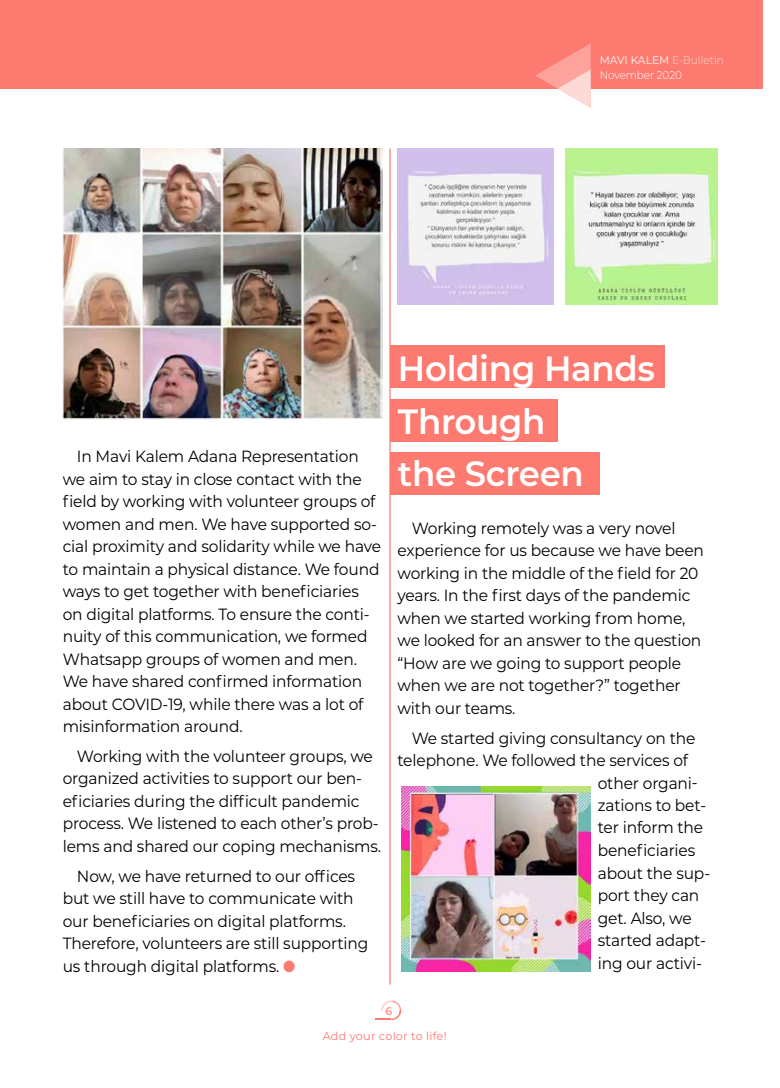
<style>
.page{position:relative;width:780px;height:1088px;background:#fff}
.page>*{position:absolute;margin:0;border:0;box-sizing:border-box;transform-origin:0 0}
.t1{font:600 35px/52.5px "Montserrat";letter-spacing:-.01em;color:#fff}
.t2{font:16.25px/22.5px "Montserrat";letter-spacing:-.01em;color:#000;scale:.95 1}
.t3{font:300 11.25px/14.9px "Montserrat";color:#fff;scale:.92 1}
.t4{font:11.25px "Montserrat";letter-spacing:.02em;color:#fd7a70}
.t5{font:500 10.88px "Montserrat";color:#fd7a70}
.s1{font-weight:500;color:#fedad7}
.s2{color:#fedad7}
.s3{color:#fd7a70}
</style>
<div class="page">
<div style="left:0;top:0;width:762px;height:89px;background:#fd7a70"></div>
<svg style="left:535px;top:44px;width:55px;height:63px"></svg>
<svg style="left:375px;top:1000px;width:26px;height:20px"></svg>
<img style="left:63px;top:148px;width:319px;height:272px">
<img style="left:397px;top:148px;width:156px;height:156px">
<img style="left:565px;top:148px;width:152px;height:156px">
<div style="left:390px;top:346px;width:274px;height:42px;background:#fd7a70"></div>
<div style="left:390px;top:399px;width:167px;height:42px;background:#fd7a70"></div>
<div style="left:390px;top:453px;width:209px;height:42px;background:#fd7a70"></div>
<img style="left:401px;top:787px;width:189px;height:184px">
<hr style="left:389px;top:148px;width:1px;height:836px;background:#fd7a70">
<p class="t3" style="left:599px;top:53px;width:136px"><span class="s1">MAVI KALEM</span> <span class="s2">E-Bulletin<br></span>November 2020</p>
<p class="t2" style="left:63px;top:445px;width:336px;text-indent:14px">In Mavi Kalem Adana Representation we aim to stay in close contact with the field by working with volunteer groups of women and men. We have supported so&shy;cial proximity and solidarity while we have to maintain a physical distance. We found ways to get together with beneficiaries on digital platforms. To ensure the conti&shy;nuity of this communication, we formed Whatsapp groups of women and men.<br>We have shared confirmed information about COVID-19, while there was a lot of misinformation around.</p>
<p class="t2" style="left:63px;top:744px;width:337px;text-indent:14px">Working with the volunteer groups, we organized activities to support our ben&shy;eficiaries during the difficult pandemic process. We listened to each other’s prob&shy;lems and shared our coping mechanisms.</p>
<p class="t2" style="left:63px;top:864px;width:323px;text-indent:14px">Now, we have returned to our offices but we still have to communicate with our beneficiaries on digital platforms.<br>Therefore, volunteers are still supporting us through digital platforms. <span class="s3">●</span></p>
<h1 class="t1" style="left:398px;top:341px;width:258px">Holding Hands<br>Through<br>the Screen</h1>
<p class="t2" style="left:397px;top:516px;width:324px;text-indent:14px">Working remotely was a very novel experience for us because we have been working in the middle of the field for 20 years. In the first days of the pandemic when we started working from home, we looked for an answer to the question “How are we going to support people when we are not together?” together with our teams.</p>
<p class="t2" style="left:411px;top:726px;width:300px">We started giving consultancy on the</p>
<p class="t2" style="left:397px;top:748px;width:307px">telephone. We followed the services of</p>
<p class="t2" style="left:597px;top:771px;width:107px">other organi-</p>
<p class="t2" style="left:597px;top:793px;width:116px">zations to bet-</p>
<p class="t2" style="left:597px;top:816px;width:113px">ter inform the</p>
<p class="t2" style="left:597px;top:838px;width:104px">beneficiaries</p>
<p class="t2" style="left:597px;top:861px;width:120px">about the sup-</p>
<p class="t2" style="left:597px;top:883px;width:108px">port they can</p>
<p class="t2" style="left:597px;top:906px;width:100px">get. Also, we</p>
<p class="t2" style="left:597px;top:928px;width:116px">started adapt-</p>
<p class="t2" style="left:597px;top:951px;width:111px">ing our activi-</p>
<p class="t5" style="left:385px;top:1004px;width:8px">6</p>
<p class="t4" style="left:322px;top:1028px;width:125px">Add your color to life!</p>
</div>
